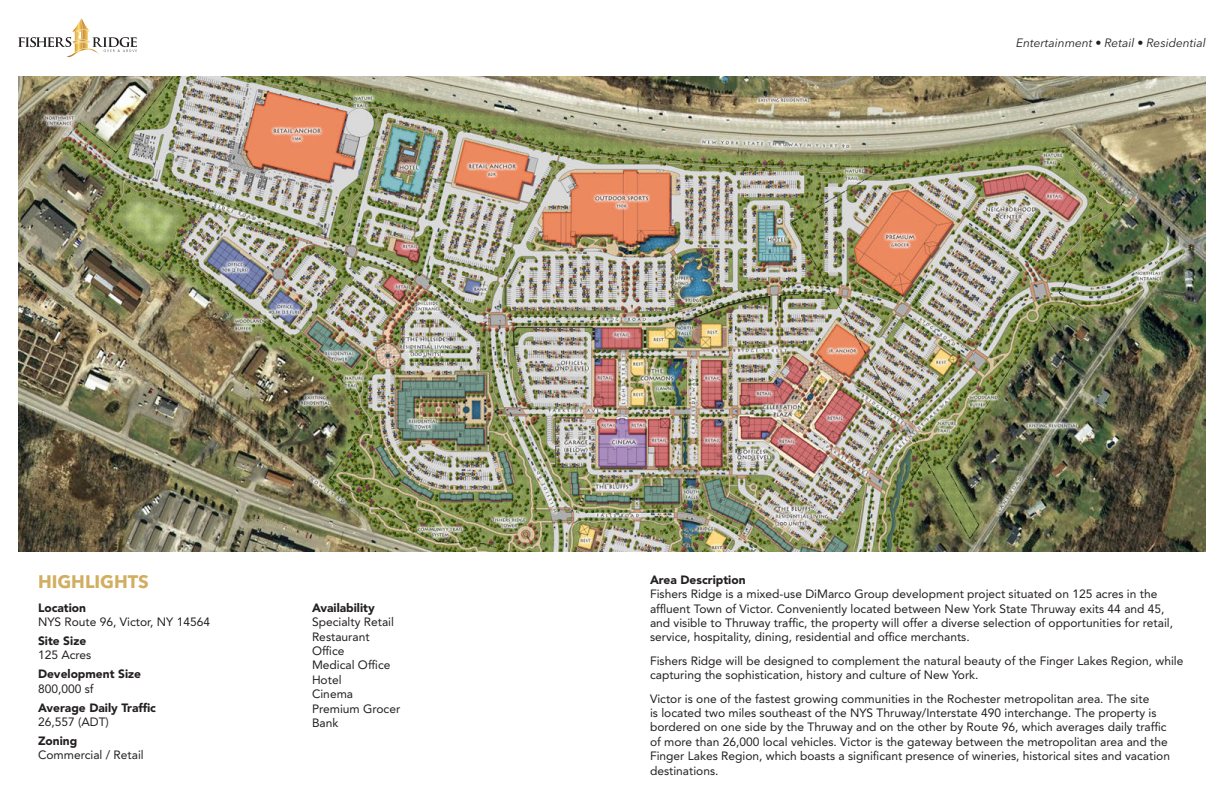
<style>
.page{position:relative;width:1224px;height:792px;background:#fff}
.page>*{position:absolute;margin:0;border:0;box-sizing:border-box;transform-origin:0 0}
.t1{font:700 18px "Avenir Next LT Pro";color:#d2ae61}
.t2{font:12px/14.4px "Avenir LT Std";color:#231f20}
.t3{font:900 12px "Avenir LT Std";color:#231f20}
.t4{font:italic 12px "Avenir Next LT Pro";color:#231f20}
</style>
<div class="page">
<svg style="left:18px;top:18px;width:119px;height:39px"></svg>
<img style="left:18px;top:76px;width:1188px;height:475px">
<p class="t1" style="left:38px;top:571px;width:112px">HIGHLIGHTS</p>
<p class="t3" style="left:38px;top:600px;width:50px">Location</p>
<p class="t2" style="left:38px;top:615px;width:174px">NYS Route 96, Victor, NY 14564</p>
<p class="t3" style="left:38px;top:634px;width:50px">Site Size</p>
<p class="t2" style="left:38px;top:648px;width:55px">125 Acres</p>
<p class="t3" style="left:38px;top:667px;width:105px">Development Size</p>
<p class="t2" style="left:38px;top:682px;width:57px">800,000 sf</p>
<p class="t3" style="left:38px;top:700px;width:120px">Average Daily Traffic</p>
<p class="t2" style="left:38px;top:715px;width:72px">26,557 (ADT)</p>
<p class="t3" style="left:38px;top:734px;width:41px">Zoning</p>
<p class="t2" style="left:38px;top:748px;width:107px">Commercial / Retail</p>
<p class="t3" style="left:312px;top:600px;width:64px">Availability</p>
<p class="t2" style="left:312px;top:615px;width:84px">Specialty Retail</p>
<p class="t2" style="left:312px;top:629px;width:59px">Restaurant</p>
<p class="t2" style="left:312px;top:644px;width:34px">Office</p>
<p class="t2" style="left:312px;top:658px;width:90px">Medical Office<br>Hotel<br>Cinema<br>Premium Grocer<br>Bank</p>
<p class="t4" style="left:1016px;top:36px;width:191px">Entertainment • Retail • Residential</p>
<p class="t3" style="left:650px;top:572px;width:97px">Area Description</p>
<p class="t2" style="left:650px;top:587px;width:525px">Fishers Ridge is a mixed-use DiMarco Group development project situated on 125 acres in the affluent Town of Victor. Conveniently located between New York State Thruway exits 44 and 45, and visible to Thruway traffic, the property will offer a diverse selection of opportunities for retail, service, hospitality, dining, residential and office merchants.</p>
<p class="t2" style="left:650px;top:654px;width:535px">Fishers Ridge will be designed to complement the natural beauty of the Finger Lakes Region, while capturing the sophistication, history and culture of New York.</p>
<p class="t2" style="left:650px;top:691px;width:522px">Victor is one of the fastest growing communities in the Rochester metropolitan area. The site<br>is located two miles southeast of the NYS Thruway/Interstate 490 interchange. The property is bordered on one side by the Thruway and on the other by Route 96, which averages daily traffic of more than 26,000 local vehicles. Victor is the gateway between the metropolitan area and the Finger Lakes Region, which boasts a significant presence of wineries, historical sites and vacation destinations.</p>
</div>
